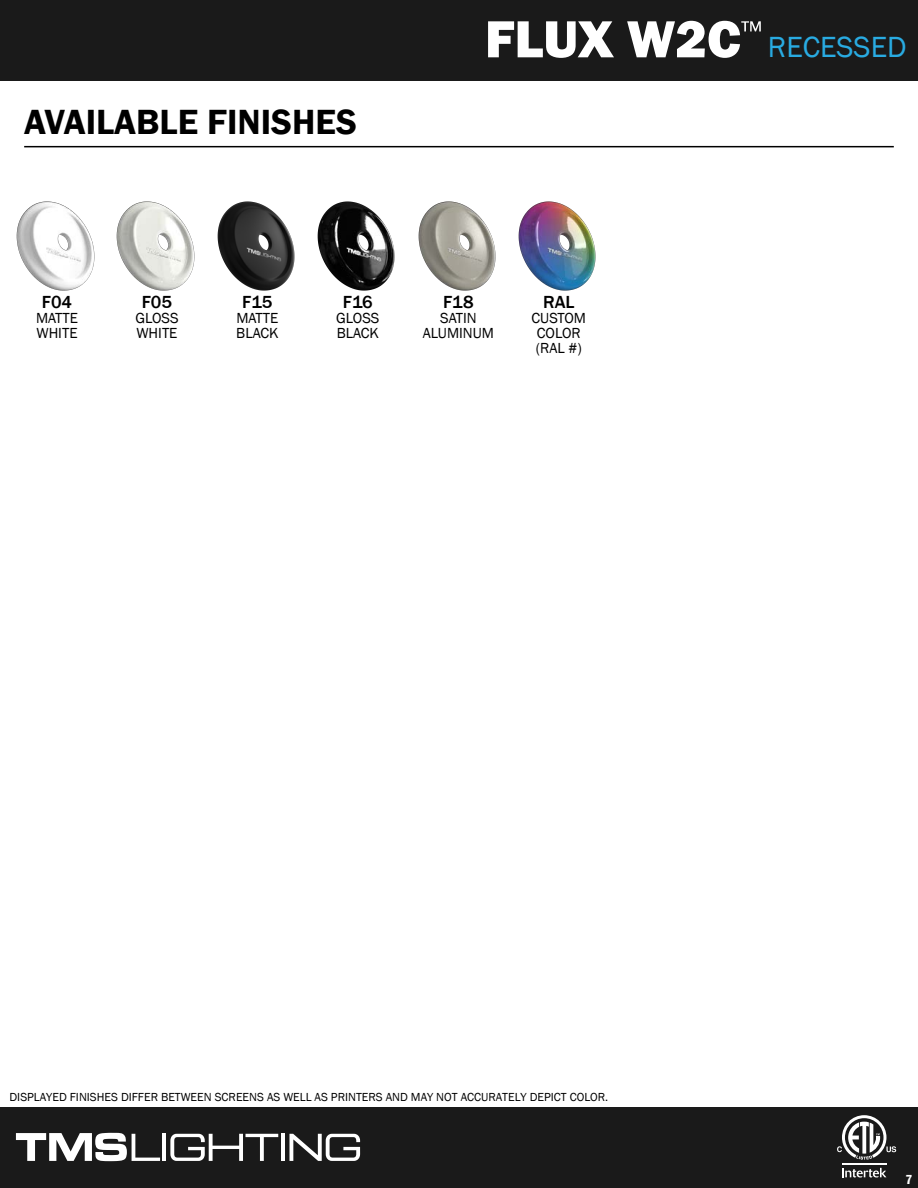
<style>
.page{position:relative;width:918px;height:1188px;background:#fff}
.page>*{position:absolute;margin:0;border:0;box-sizing:border-box;transform-origin:0 0}
.t1{font:800 54px "Franklin Gothic";color:#fff}
.t2{font:600 36px "Franklin Gothic";color:#000}
.t3{font:30px "Franklin Gothic";color:#29abe2}
.t4{font:500 18px "Franklin Gothic";color:#000}
.t5{font:15px/15px "Franklin Gothic";color:#000}
.t6{font:600 condensed 13.5px "Franklin Gothic";color:#fff}
.t7{font:12px "Franklin Gothic";color:#000}
.s1{font-weight:800;font-size:54px;color:#fff}
</style>
<div class="page">
<img style="left:217px;top:201px;width:78px;height:90px">
<img style="left:317px;top:201px;width:78px;height:90px">
<img style="left:418px;top:201px;width:78px;height:90px">
<img style="left:518px;top:201px;width:78px;height:90px">
<img style="left:116px;top:201px;width:79px;height:90px">
<div style="left:0;top:1107px;width:918px;height:81px;background:#1a1a1a"></div>
<svg style="left:16px;top:1133px;width:144px;height:28px"></svg>
<hr style="left:162px;top:1134px;width:4px;height:27px;background:#fff">
<svg style="left:170px;top:1134px;width:108px;height:27px"></svg>
<hr style="left:281px;top:1134px;width:4px;height:27px;background:#fff">
<svg style="left:289px;top:1134px;width:71px;height:27px"></svg>
<svg style="left:842px;top:1168px;width:44px;height:9px"></svg>
<hr style="left:842px;top:1163px;width:44px;height:1px;background:#fff">
<svg style="left:837px;top:1115px;width:59px;height:45px"></svg>
<hr style="left:24px;top:146px;width:870px;height:1px;background:#000">
<img style="left:16px;top:201px;width:79px;height:90px">
<div style="left:0;top:0;width:918px;height:81px;background:#1a1a1a"></div>
<svg style="left:741px;top:21px;width:20px;height:10px"></svg>
<h2 class="t2" style="left:24px;top:99px;width:334px">AVAILABLE FINISHES</h2>
<h1 class="t1" style="left:396px;top:4px;width:346px">FLUX CEILING</h1>
<h3 class="t3" style="left:485px;top:29px;width:423px"><span class="s1">FLUX W2C</span> RECESSED</h3>
<h3 class="t4" style="left:42px;top:291px;width:32px">F04</h3>
<p class="t5" style="left:36px;top:311px;width:43px">MATTE<br>WHITE</p>
<h3 class="t4" style="left:142px;top:291px;width:32px">F05</h3>
<p class="t5" style="left:135px;top:311px;width:45px">GLOSS<br>WHITE</p>
<h3 class="t4" style="left:242px;top:291px;width:32px">F15</h3>
<p class="t5" style="left:236px;top:311px;width:44px">MATTE<br>BLACK</p>
<h3 class="t4" style="left:343px;top:291px;width:31px">F16</h3>
<p class="t5" style="left:336px;top:311px;width:45px">GLOSS<br>BLACK</p>
<h3 class="t4" style="left:443px;top:291px;width:32px">F18</h3>
<p class="t5" style="left:423px;top:311px;width:73px;text-align:center">SATIN<br>ALUMINUM</p>
<h3 class="t4" style="left:543px;top:291px;width:33px">RAL</h3>
<p class="t5" style="left:532px;top:311px;width:56px">CUSTOM<br>COLOR (RAL #)</p>
<p class="t7" style="left:10px;top:1089px;width:600px">DISPLAYED FINISHES DIFFER BETWEEN SCREENS AS WELL AS PRINTERS AND MAY NOT ACCURATELY DEPICT COLOR.</p>
<p class="t6" style="left:906px;top:1170px;width:8px">7</p>
</div>
